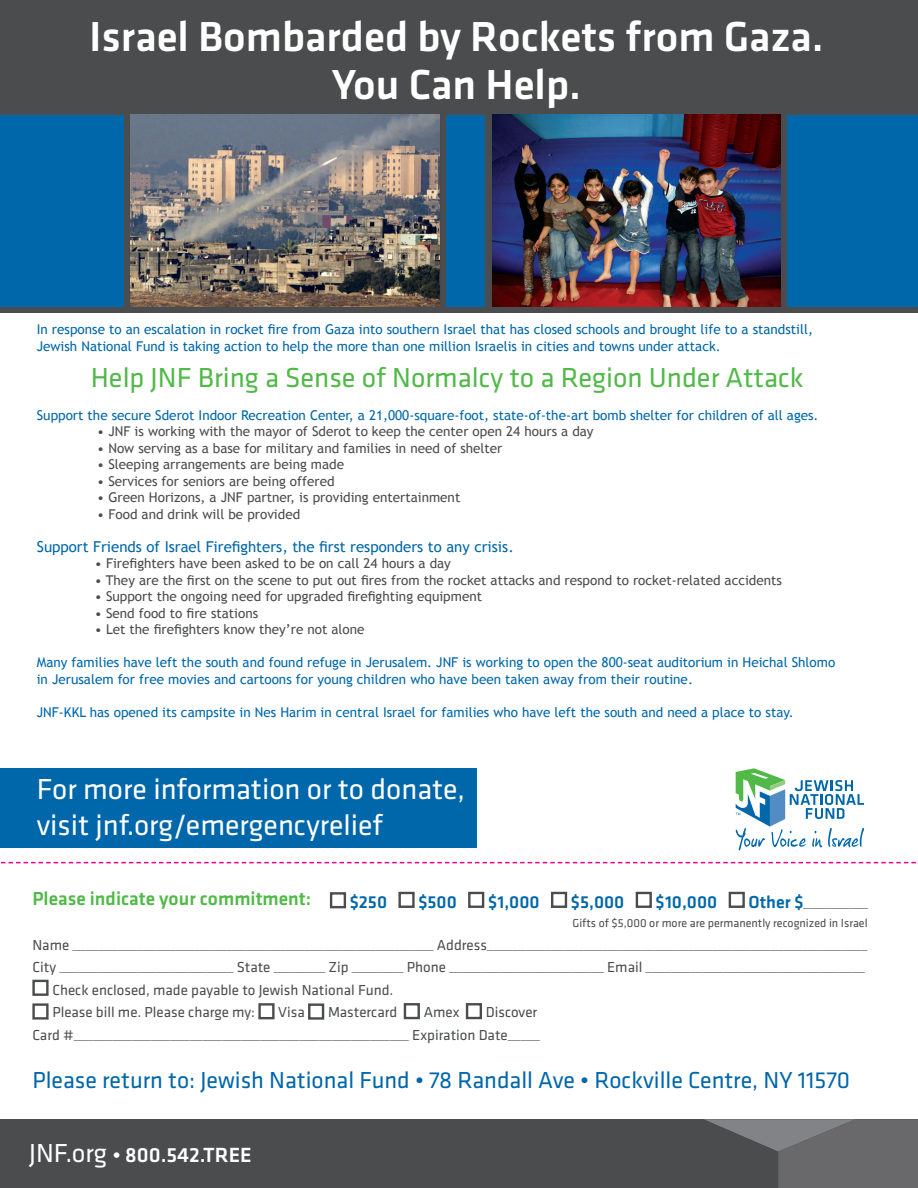
<style>
.page{position:relative;width:918px;height:1188px;background:#fff}
.page>*{position:absolute;margin:0;border:0;box-sizing:border-box;transform-origin:0 0}
.t1{font:500 43.5px/48.4px "Klavika";color:#fff;text-align:center}
.t2{font:30px "Klavika";color:#fff}
.t3{font:28.5px "Klavika";color:#51b948}
.t4{font:24px "Klavika";color:#0067aa}
.t5{font:500 21.3px "Klavika";color:#fff}
.t6{font:500 19.5px "Klavika";color:#51b948}
.t7{font:500 18px "Klavika";color:#0067aa}
.t8{font:15px/22.5px "Klavika";color:#4b4c4d;text-align:right}
.t9{font:15px "Trebuchet MS";color:#0067aa}
.t10{font:13.5px/16.5px "Trebuchet MS";color:#0067aa}
.t11{font:13.5px "Trebuchet MS";color:#4b4c4d}
.t12{font:12px "Klavika";color:#4b4c4d}
.s1{font-weight:500;font-size:18px;color:#0067aa}
.s2{font-weight:400;font-size:27px}
</style>
<div class="page">
<div style="left:0;top:0;width:918px;height:313px;background:#4b4c4d"></div>
<div style="left:32px;top:980px;width:17px;height:16px;border:2px solid #4b4c4d"></div>
<div style="left:32px;top:1003px;width:17px;height:17px;border:2px solid #4b4c4d"></div>
<div style="left:258px;top:1003px;width:17px;height:16px;border:2px solid #4b4c4d"></div>
<div style="left:308px;top:1003px;width:16px;height:17px;border:2px solid #4b4c4d"></div>
<div style="left:404px;top:1003px;width:16px;height:16px;border:2px solid #4b4c4d"></div>
<div style="left:466px;top:1003px;width:16px;height:16px;border:2px solid #4b4c4d"></div>
<div style="left:330px;top:892px;width:16px;height:16px;border:2px solid #4b4c4d"></div>
<div style="left:398px;top:892px;width:17px;height:16px;border:2px solid #4b4c4d"></div>
<div style="left:468px;top:892px;width:16px;height:16px;border:2px solid #4b4c4d"></div>
<div style="left:551px;top:892px;width:16px;height:16px;border:2px solid #4b4c4d"></div>
<div style="left:636px;top:892px;width:16px;height:16px;border:2px solid #4b4c4d"></div>
<div style="left:729px;top:892px;width:16px;height:16px;border:2px solid #4b4c4d"></div>
<div style="left:0;top:768px;width:476px;height:80px;background:#0067aa"></div>
<div style="left:0;top:1119px;width:918px;height:69px;background:#4b4c4d"></div>
<svg style="left:704px;top:1119px;width:214px;height:69px"></svg>
<svg style="left:736px;top:768px;width:128px;height:82px"></svg>
<svg style="left:1px;top:862px;width:915px;height:1px"></svg>
<div style="left:446px;top:115px;width:39px;height:192px;background:#0067aa"></div>
<img style="left:492px;top:115px;width:288px;height:192px">
<img style="left:131px;top:115px;width:308px;height:192px">
<div style="left:0;top:115px;width:124px;height:192px;background:#0067aa"></div>
<div style="left:787px;top:115px;width:131px;height:192px;background:#0067aa"></div>
<p class="t1" style="left:89px;top:13px;width:736px">Israel Bombarded by Rockets from Gaza.<br>You Can Help.</p>
<p class="t10" style="left:37px;top:322px;width:778px">In response to an escalation in rocket fire from Gaza into southern Israel that has closed schools and brought life to a standstill,<br>Jewish National Fund is taking action to help the more than one million Israelis in cities and towns under attack.</p>
<p class="t3" style="left:91px;top:362px;width:714px">Help JNF Bring a Sense of Normalcy to a Region Under Attack</p>
<p class="t10" style="left:37px;top:407px;width:783px">Support the secure Sderot Indoor Recreation Center, a 21,000-square-foot, state-of-the-art bomb shelter for children of all ages.</p>
<p class="t11" style="left:97px;top:424px;width:498px">• JNF is working with the mayor of Sderot to keep the center open 24 hours a day</p>
<p class="t11" style="left:97px;top:440px;width:407px">• Now serving as a base for military and families in need of shelter</p>
<p class="t11" style="left:97px;top:457px;width:248px">• Sleeping arrangements are being made</p>
<p class="t11" style="left:97px;top:473px;width:239px">• Services for seniors are being offered</p>
<p class="t11" style="left:97px;top:490px;width:365px">• Green Horizons, a JNF partner, is providing entertainment</p>
<p class="t11" style="left:97px;top:506px;width:204px">• Food and drink will be provided</p>
<p class="t9" style="left:37px;top:538px;width:479px">Support Friends of Israel Firefighters, the first responders to any crisis.</p>
<p class="t11" style="left:95px;top:556px;width:358px">• Firefighters have been asked to be on call 24 hours a day</p>
<p class="t11" style="left:95px;top:572px;width:689px">• They are the first on the scene to put out fires from the rocket attacks and respond to rocket-related accidents</p>
<p class="t11" style="left:95px;top:589px;width:389px">• Support the ongoing need for upgraded firefighting equipment</p>
<p class="t11" style="left:95px;top:605px;width:165px">• Send food to fire stations</p>
<p class="t11" style="left:95px;top:622px;width:271px">• Let the firefighters know they’re not alone</p>
<p class="t10" style="left:37px;top:655px;width:800px">Many families have left the south and found refuge in Jerusalem. JNF is working to open the 800-seat auditorium in Heichal Shlomo in Jerusalem for free movies and cartoons for young children who have been taken away from their routine.</p>
<p class="t10" style="left:37px;top:704px;width:758px">JNF-KKL has opened its campsite in Nes Harim in central Israel for families who have left the south and need a place to stay.</p>
<p class="t2" style="left:37px;top:773px;width:430px">For more information or to donate,</p>
<p class="t2" style="left:37px;top:809px;width:348px">visit jnf.org/emergencyrelief</p>
<p class="t6" style="left:32px;top:888px;width:280px">Please indicate your commitment:</p>
<p class="t7" style="left:350px;top:892px;width:39px">$250</p>
<p class="t7" style="left:418px;top:892px;width:40px">$500</p>
<p class="t7" style="left:488px;top:892px;width:53px">$1,000</p>
<p class="t7" style="left:571px;top:892px;width:55px">$5,000</p>
<p class="t7" style="left:656px;top:892px;width:63px">$10,000</p>
<p class="t8" style="left:749px;top:892px;width:121px"><span class="s1">Other $</span>__________</p>
<p class="t12" style="left:572px;top:917px;width:297px">Gifts of $5,000 or more are permanently recognized in Israel</p>
<p class="t8" style="left:32px;top:934px;width:837px">Name ________________________________________________________ Address___________________________________________________________</p>
<p class="t8" style="left:32px;top:956px;width:834px">City ___________________________ State ________ Zip ________ Phone ________________________ Email __________________________________</p>
<p class="t8" style="left:52px;top:979px;width:343px">Check enclosed, made payable to Jewish National Fund.</p>
<p class="t8" style="left:52px;top:1001px;width:204px">Please bill me. Please charge my:</p>
<p class="t8" style="left:278px;top:1001px;width:28px">Visa</p>
<p class="t8" style="left:328px;top:1001px;width:71px">Mastercard</p>
<p class="t8" style="left:424px;top:1001px;width:37px">Amex</p>
<p class="t8" style="left:32px;top:1001px;width:509px">Discover<br>Card #____________________________________________________ Expiration Date_____</p>
<p class="t4" style="left:32px;top:1067px;width:819px">Please return to: Jewish National Fund • 78 Randall Ave • Rockville Centre, NY 11570</p>
<p class="t5" style="left:29px;top:1143px;width:224px"><span class="s2">JNF.org</span> • 800.542.TREE</p>
</div>
